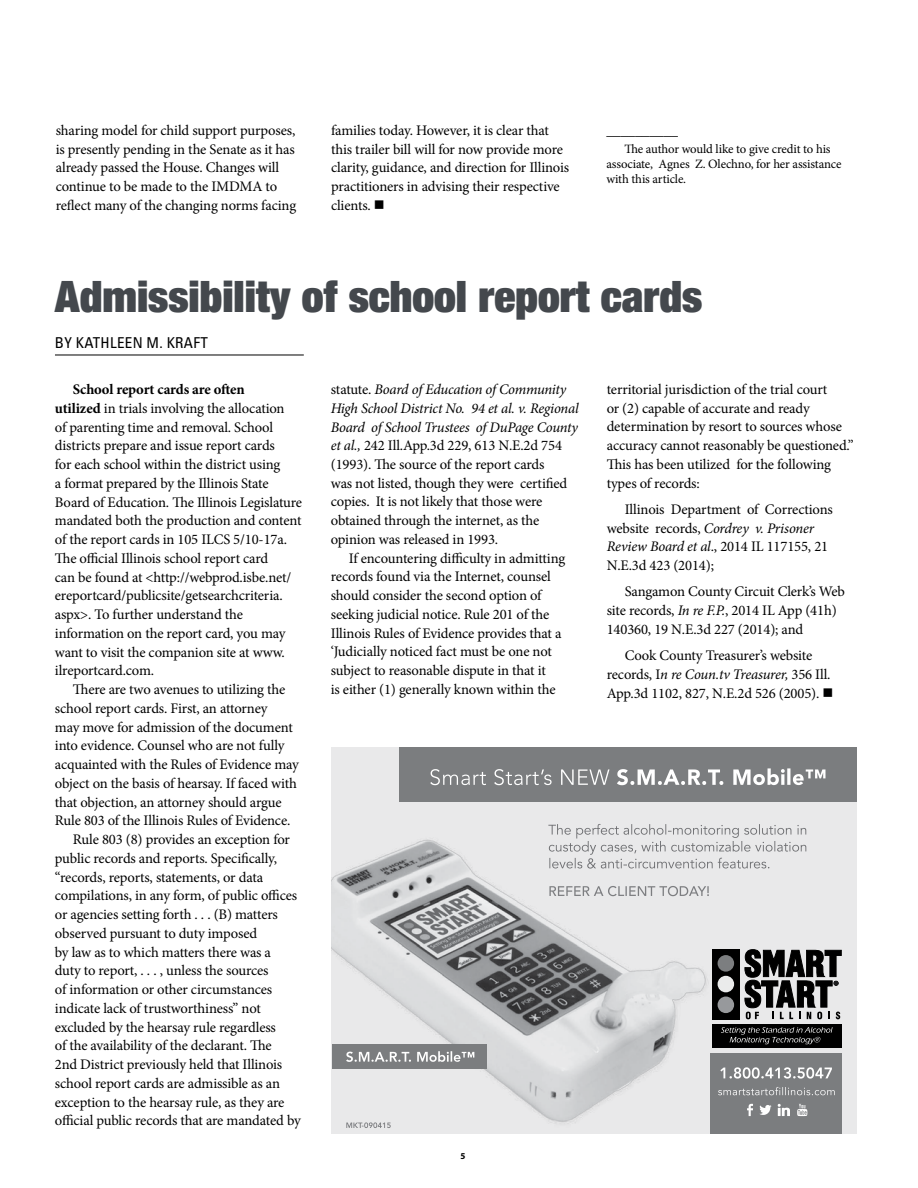
<style>
.page{position:relative;width:918px;height:1188px;background:#fff}
.page>*{position:absolute;margin:0;border:0;box-sizing:border-box;transform-origin:0 0}
.t1{font:900 condensed 43.5px "Helvetica Neue LT Std";color:#44484d}
.t2{font:condensed 15px "Univers LT Std";letter-spacing:.02em;color:#000}
.t3{font:14.7px/18.8px "Minion Pro";letter-spacing:-.01em;color:#000}
.t4{font:12.75px/15px "Minion Pro";letter-spacing:-.015em;color:#000}
.t5{font:700 9px "Myriad Pro";color:#000}
.s1{font-weight:700}
.s2{font-style:italic}
</style>
<div class="page">
<hr style="left:55px;top:355px;width:249px;height:1px;background:#000">
<div style="left:331px;top:747px;width:525px;height:387px;background:#e9e9ea"></div>
<div style="left:710px;top:1054px;width:132px;height:80px;background:#7b7d7f"></div>
<svg style="left:720px;top:1067px;width:112px;height:12px"></svg>
<svg style="left:747px;top:1104px;width:60px;height:12px"></svg>
<svg style="left:548px;top:824px;width:258px;height:45px"></svg>
<img style="left:331px;top:837px;width:383px;height:287px">
<div style="left:332px;top:1044px;width:154px;height:24px;background:#7b7d7f"></div>
<svg style="left:346px;top:1051px;width:128px;height:11px"></svg>
<div style="left:399px;top:747px;width:457px;height:54px;background:#7b7d7f"></div>
<svg style="left:430px;top:768px;width:396px;height:17px"></svg>
<svg style="left:346px;top:1122px;width:45px;height:6px"></svg>
<div style="left:712px;top:1024px;width:129px;height:23px;background:#000"></div>
<svg style="left:721px;top:1027px;width:112px;height:17px"></svg>
<div style="left:712px;top:949px;width:28px;height:71px;background:#000"></div>
<div style="left:718px;top:997px;width:16px;height:16px;background:#97999c;border-radius:50%"></div>
<div style="left:718px;top:976px;width:16px;height:16px;background:#eaebeb;border-radius:50%"></div>
<div style="left:718px;top:955px;width:16px;height:17px;background:#7c7e80;border-radius:50%"></div>
<svg style="left:745px;top:949px;width:97px;height:70px"></svg>
<svg style="left:718px;top:1087px;width:117px;height:8px"></svg>
<p class="t3" style="left:56px;top:121px;width:242px">sharing model for child support purposes, is presently pending in the Senate as it has already passed the House. Changes will continue to be made to the IMDMA to reflect many of the changing norms facing</p>
<p class="t3" style="left:331px;top:121px;width:240px">families today. However, it is clear that this trailer bill will for now provide more clarity, guidance, and direction for Illinois practitioners in advising their respective clients. ■</p>
<p class="t3" style="left:606px;top:121px;width:73px">__________</p>
<p class="t4" style="left:606px;top:141px;width:237px;text-indent:18px">The author would like to give credit to his associate, Agnes Z. Olechno, for her assistance with this article.</p>
<h1 class="t1" style="left:55px;top:269px;width:649px">Admissibility of school report cards</h1>
<p class="t2" style="left:55px;top:334px;width:154px">BY KATHLEEN M. KRAFT</p>
<p class="t3" style="left:55px;top:380px;width:249px;text-indent:18px"><span class="s1">School report cards are often<br>utilized</span> in trials involving the allocation<br>of parenting time and removal. School districts prepare and issue report cards<br>for each school within the district using<br>a format prepared by the Illinois State Board of Education. The Illinois Legislature mandated both the production and content of the report cards in 105 ILCS 5/10-17a.<br>The official Illinois school report card<br>can be found at &lt;http://webprod.isbe.net/ ereportcard/publicsite/getsearchcriteria. aspx&gt;. To further understand the information on the report card, you may want to visit the companion site at www. ilreportcard.com.</p>
<p class="t3" style="left:73px;top:680px;width:214px">There are two avenues to utilizing the</p>
<p class="t3" style="left:55px;top:699px;width:214px">school report cards. First, an attorney</p>
<p class="t3" style="left:55px;top:718px;width:239px">may move for admission of the document</p>
<p class="t3" style="left:55px;top:736px;width:231px">into evidence. Counsel who are not fully</p>
<p class="t3" style="left:55px;top:755px;width:246px">acquainted with the Rules of Evidence may</p>
<p class="t3" style="left:55px;top:774px;width:243px">object on the basis of hearsay. If faced with</p>
<p class="t3" style="left:55px;top:793px;width:228px">that objection, an attorney should argue</p>
<p class="t3" style="left:55px;top:811px;width:237px">Rule 803 of the Illinois Rules of Evidence.</p>
<p class="t3" style="left:73px;top:830px;width:219px">Rule 803 (8) provides an exception for</p>
<p class="t3" style="left:55px;top:849px;width:224px">public records and reports. Specifically,</p>
<p class="t3" style="left:55px;top:868px;width:210px">“records, reports, statements, or data</p>
<p class="t3" style="left:55px;top:886px;width:244px">compilations, in any form, of public offices</p>
<p class="t3" style="left:55px;top:905px;width:225px">or agencies setting forth . . . (B) matters</p>
<p class="t3" style="left:55px;top:924px;width:204px">observed pursuant to duty imposed</p>
<p class="t3" style="left:55px;top:943px;width:218px">by law as to which matters there was a</p>
<p class="t3" style="left:55px;top:961px;width:215px">duty to report, . . . , unless the sources</p>
<p class="t3" style="left:55px;top:980px;width:219px">of information or other circumstances</p>
<p class="t3" style="left:55px;top:999px;width:208px">indicate lack of trustworthiness” not</p>
<p class="t3" style="left:55px;top:1018px;width:223px">excluded by the hearsay rule regardless</p>
<p class="t3" style="left:55px;top:1036px;width:218px">of the availability of the declarant. The</p>
<p class="t3" style="left:55px;top:1055px;width:229px">2nd District previously held that Illinois</p>
<p class="t3" style="left:55px;top:1074px;width:227px">school report cards are admissible as an</p>
<p class="t3" style="left:55px;top:1093px;width:231px">exception to the hearsay rule, as they are</p>
<p class="t3" style="left:55px;top:1111px;width:247px">official public records that are mandated by</p>
<p class="t3" style="left:607px;top:380px;width:248px">territorial jurisdiction of the trial court<br>or (2) capable of accurate and ready determination by resort to sources whose accuracy cannot reasonably be questioned.” This has been utilized for the following types of records:</p>
<p class="t3" style="left:607px;top:500px;width:228px;text-indent:18px">Illinois Department of Corrections website records, <span class="s2">Cordrey v. Prisoner<br>Review Board et al</span>., 2014 IL 117155, 21<br>N.E.3d 423 (2014);</p>
<p class="t3" style="left:607px;top:582px;width:240px;text-indent:18px">Sangamon County Circuit Clerk’s Web site records, <span class="s2">In re F.P.</span>, 2014 IL App (41h)<br>140360, 19 N.E.3d 227 (2014); and</p>
<p class="t3" style="left:607px;top:646px;width:228px;text-align:center">Cook County Treasurer’s website records, I<span class="s2">n re Coun.tv Treasurer,</span> 356 Ill.<br>App.3d 1102, 827, N.E.2d 526 (2005). ■</p>
<p class="t3" style="left:331px;top:380px;width:249px">statute. <span class="s2">Board of Education of Community High School District No. 94 et al. v. Regional Board of School Trustees of DuPage County et al.,</span> 242 Ill.App.3d 229, 613 N.E.2d 754 (1993). The source of the report cards<br>was not listed, though they were certified copies. It is not likely that those were obtained through the internet, as the opinion was released in 1993.</p>
<p class="t3" style="left:331px;top:549px;width:236px;text-indent:18px">If encountering difficulty in admitting records found via the Internet, counsel should consider the second option of seeking judicial notice. Rule 201 of the Illinois Rules of Evidence provides that a ‘Judicially noticed fact must be one not subject to reasonable dispute in that it<br>is either (1) generally known within the</p>
<p class="t5" style="left:461px;top:1150px;width:6px">5</p>
</div>
